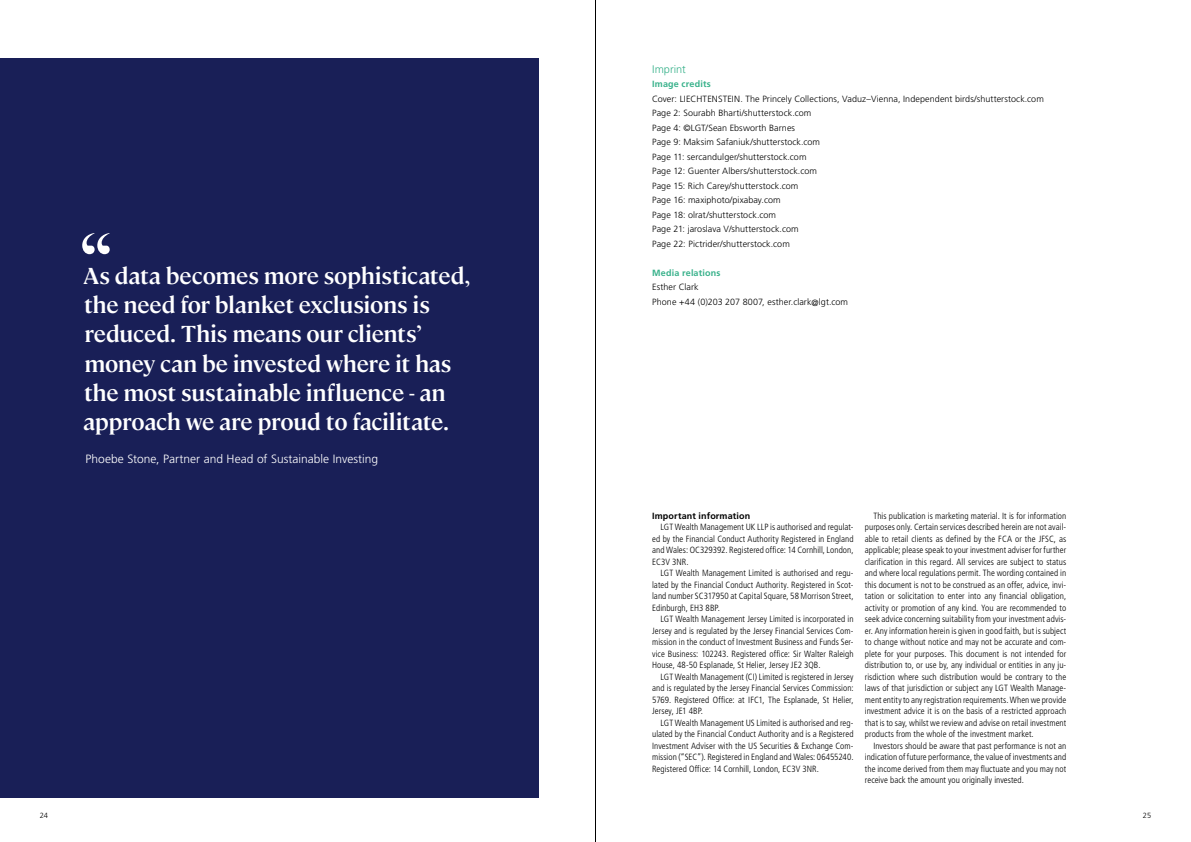
<style>
.page{position:relative;width:1191px;height:842px;background:#fff}
.page>*{position:absolute;margin:0;border:0;box-sizing:border-box;transform-origin:0 0}
.t1{font:600 23px/29px "Cambon";letter-spacing:-.015em;color:#fff}
.t2{font:300 12px "Frutiger LT Std";color:#fff}
.t3{font:300 11px "Frutiger LT Std";letter-spacing:.005em;color:#37b18a}
.t4{font:300 condensed 9px/11.5px "Frutiger LT Std";letter-spacing:.005em;color:#000;text-align:justify}
.t5{font:300 9px/14.5px "Frutiger LT Std";letter-spacing:.01em;color:#000}
.t6{font:700 9px "Frutiger LT Std";letter-spacing:.02em;color:#37b18a}
.t7{font:700 9px "Frutiger LT Std";letter-spacing:.015em;color:#000}
.t8{font:300 7.5px "Frutiger LT Std";color:#000}
</style>
<div class="page">
<div style="left:0;top:58px;width:539px;height:740px;background:#191f57"></div>
<svg style="left:82px;top:233px;width:28px;height:21px"></svg>
<hr style="left:595px;top:0;width:1px;height:842px;background:#000">
<h1 class="t1" style="left:83px;top:260px;width:388px">As data becomes more sophisticated, the need for blanket exclusions is reduced. This means our clients’ money can be invested where it has the most sustainable influence - an approach we are proud to facilitate.</h1>
<h2 class="t2" style="left:86px;top:453px;width:294px">Phoebe Stone, Partner and Head of Sustainable Investing</h2>
<p class="t3" style="left:652px;top:63px;width:35px">Imprint</p>
<p class="t6" style="left:652px;top:79px;width:60px">Image credits</p>
<p class="t5" style="left:652px;top:91px;width:393px">Cover: LIECHTENSTEIN. The Princely Collections, Vaduz–Vienna, Independent birds/shutterstock.com Page 2: Sourabh Bharti/shutterstock.com<br>Page 4: ©LGT/Sean Ebsworth Barnes<br>Page 9: Maksim Safaniuk/shutterstock.com<br>Page 11: sercandulger/shutterstock.com<br>Page 12: Guenter Albers/shutterstock.com<br>Page 15: Rich Carey/shutterstock.com<br>Page 16: maxiphoto/pixabay.com<br>Page 18: olrat/shutterstock.com<br>Page 21: jaroslava V/shutterstock.com<br>Page 22: Pictrider/shutterstock.com</p>
<p class="t6" style="left:652px;top:267px;width:70px">Media relations</p>
<p class="t5" style="left:652px;top:280px;width:197px">Esther Clark<br>Phone +44 (0)203 207 8007, esther.clark@lgt.com</p>
<p class="t7" style="left:652px;top:510px;width:100px">Important information</p>
<p class="t4" style="left:652px;top:522px;width:203px;text-indent:9px">LGT Wealth Management UK LLP is authorised and regulat&shy;ed by the Financial Conduct Authority Registered in England and Wales: OC329392. Registered office: 14 Cornhill, London, EC3V 3NR.</p>
<p class="t4" style="left:652px;top:568px;width:203px;text-indent:9px">LGT Wealth Management Limited is authorised and regu&shy;lated by the Financial Conduct Authority. Registered in Scot&shy;land number SC317950 at Capital Square, 58 Morrison Street, Edinburgh, EH3 8BP.</p>
<p class="t4" style="left:652px;top:614px;width:203px;text-indent:9px">LGT Wealth Management Jersey Limited is incorporated in Jersey and is regulated by the Jersey Financial Services Com&shy;mission in the conduct of Investment Business and Funds Ser&shy;vice Business: 102243. Registered office: Sir Walter Raleigh House, 48-50 Esplanade, St Helier, Jersey JE2 3QB.</p>
<p class="t4" style="left:652px;top:671px;width:203px;text-indent:9px">LGT Wealth Management (CI) Limited is registered in Jersey and is regulated by the Jersey Financial Services Commission:<br>5769. Registered Office: at IFC1, The Esplanade, St Helier, Jersey, JE1 4BP.</p>
<p class="t4" style="left:652px;top:717px;width:203px;text-indent:9px">LGT Wealth Management US Limited is authorised and reg&shy;ulated by the Financial Conduct Authority and is a Registered Investment Adviser with the US Securities &amp; Exchange Com&shy;mission (“SEC”). Registered in England and Wales: 06455240.<br>Registered Office: 14 Cornhill, London, EC3V 3NR.</p>
<p class="t4" style="left:865px;top:510px;width:203px;text-indent:9px">This publication is marketing material. It is for information purposes only. Certain services described herein are not avail&shy;able to retail clients as defined by the FCA or the JFSC, as applicable; please speak to your investment adviser for further clarification in this regard. All services are subject to status and where local regulations permit. The wording contained in this document is not to be construed as an offer, advice, invi&shy;tation or solicitation to enter into any financial obligation, activity or promotion of any kind. You are recommended to seek advice concerning suitability from your investment advis&shy;er. Any information herein is given in good faith, but is subject to change without notice and may not be accurate and com&shy;plete for your purposes. This document is not intended for distribution to, or use by, any individual or entities in any ju&shy;risdiction where such distribution would be contrary to the laws of that jurisdiction or subject any LGT Wealth Manage&shy;ment entity to any registration requirements. When we provide investment advice it is on the basis of a restricted approach that is to say, whilst we review and advise on retail investment products from the whole of the investment market.</p>
<p class="t4" style="left:865px;top:740px;width:203px;text-indent:9px">Investors should be aware that past performance is not an indication of future performance, the value of investments and the income derived from them may fluctuate and you may not receive back the amount you originally invested.</p>
<p class="t8" style="left:40px;top:811px;width:10px">24</p>
<p class="t8" style="left:1143px;top:811px;width:10px">25</p>
</div>
